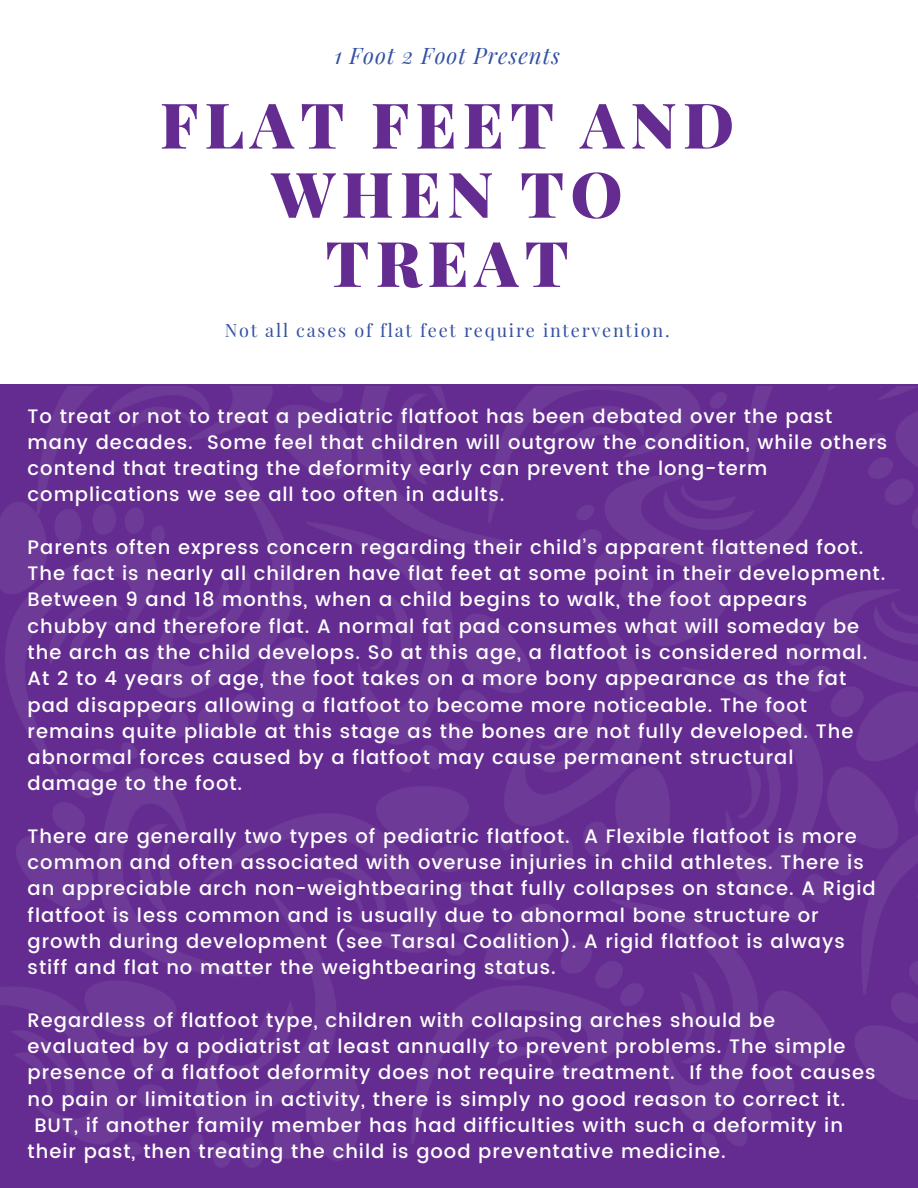
<style>
.page{position:relative;width:918px;height:1188px;background:#fff}
.page>*{position:absolute;margin:0;border:0;box-sizing:border-box;transform-origin:0 0}
.t1{font:900 63px/69.2px "Playfair Display";letter-spacing:.1em;color:#642c90;text-align:center}
.t2{font:italic 22.35px "Playfair Display";letter-spacing:.045em;color:#3451a2}
.t3{font:500 19.5px/26.2px "Poppins";letter-spacing:.05em;color:#fff}
.t4{font:18px "Playfair Display";letter-spacing:.1em;color:#3451a2}
</style>
<div class="page">
<img style="left:0;top:386px;width:918px;height:802px">
<p class="t2" style="left:334px;top:40px;width:227px">1 Foot 2 Foot Presents</p>
<h1 class="t1" style="left:160px;top:88px;width:576px">FLAT FEET AND<br>WHEN TO<br>TREAT</h1>
<p class="t4" style="left:225px;top:317px;width:446px">Not all cases of flat feet require intervention.</p>
<p class="t3" style="left:28px;top:403px;width:861px">To treat or not to treat a pediatric flatfoot has been debated over the past many decades. Some feel that children will outgrow the condition, while others contend that treating the deformity early can prevent the long-term complications we see all too often in adults.</p>
<p class="t3" style="left:28px;top:534px;width:859px">Parents often express concern regarding their child’s apparent flattened foot.<br>The fact is nearly all children have flat feet at some point in their development.<br>Between 9 and 18 months, when a child begins to walk, the foot appears chubby and therefore flat. A normal fat pad consumes what will someday be the arch as the child develops. So at this age, a flatfoot is considered normal.<br>At 2 to 4 years of age, the foot takes on a more bony appearance as the fat pad disappears allowing a flatfoot to become more noticeable. The foot remains quite pliable at this stage as the bones are not fully developed. The abnormal forces caused by a flatfoot may cause permanent structural damage to the foot.</p>
<p class="t3" style="left:28px;top:823px;width:850px">There are generally two types of pediatric flatfoot. A Flexible flatfoot is more common and often associated with overuse injuries in child athletes. There is an appreciable arch non-weightbearing that fully collapses on stance. A Rigid flatfoot is less common and is usually due to abnormal bone structure or growth during development (see Tarsal Coalition). A rigid flatfoot is always stiff and flat no matter the weightbearing status.</p>
<p class="t3" style="left:28px;top:1007px;width:749px">Regardless of flatfoot type, children with collapsing arches should be</p>
<p class="t3" style="left:28px;top:1033px;width:819px">evaluated by a podiatrist at least annually to prevent problems. The simple</p>
<p class="t3" style="left:28px;top:1060px;width:850px">presence of a flatfoot deformity does not require treatment. If the foot causes</p>
<p class="t3" style="left:28px;top:1086px;width:819px">no pain or limitation in activity, there is simply no good reason to correct it.</p>
<p class="t3" style="left:34px;top:1112px;width:810px">BUT, if another family member has had difficulties with such a deformity in</p>
<p class="t3" style="left:28px;top:1138px;width:699px">their past, then treating the child is good preventative medicine.</p>
</div>
